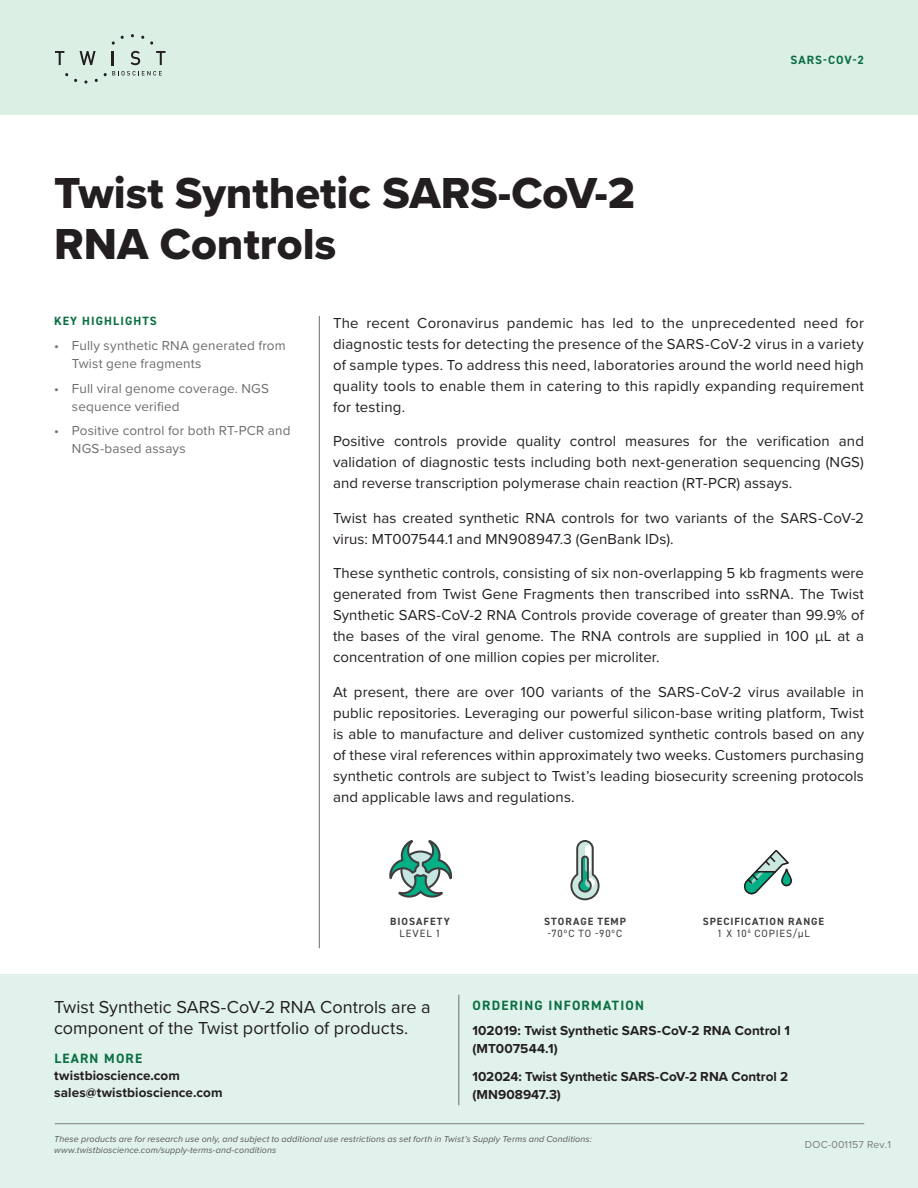
<style>
.page{position:relative;width:918px;height:1188px;background:#fff}
.page>*{position:absolute;margin:0;border:0;box-sizing:border-box;transform-origin:0 0}
.t1{font:45px/51px "Proxima Nova Extrabld";color:#231f20}
.t2{font:18px/21px "Proxima Nova";color:#231f20}
.t3{font:15px/21px "Proxima Nova";letter-spacing:.01em;color:#231f20;text-align:justify}
.t4{font:700 13.5px/18px "Proxima Nova";letter-spacing:.005em;color:#231f20}
.t5{font:13.5px/18px "Proxima Nova";letter-spacing:.01em;color:#6c6d70}
.t6{font:700 13.5px "DIN2014";letter-spacing:.09em;color:#096f42}
.t7{font:700 12px "DIN2014";letter-spacing:.09em;color:#096f42}
.t8{font:700 10.5px/12px "DIN2014";letter-spacing:.09em;color:#3e3e3f;text-align:center}
.t9{font:10.5px "DIN2014";letter-spacing:.09em;color:#3e3e3f}
.t10{font:10.5px "Proxima Nova";letter-spacing:.02em;color:#7a7c7f}
.t11{font:italic 9px/10.5px "Proxima Nova";letter-spacing:.01em;color:#57585a}
.s1{font-weight:400}
</style>
<div class="page">
<div style="left:0;top:0;width:918px;height:115px;background:#dcefe5"></div>
<hr style="left:319px;top:316px;width:1px;height:632px;background:#6c6d70">
<svg style="left:55px;top:51px;width:9px;height:14px"></svg>
<svg style="left:80px;top:51px;width:16px;height:14px"></svg>
<svg style="left:112px;top:51px;width:2px;height:14px"></svg>
<svg style="left:131px;top:51px;width:9px;height:14px"></svg>
<svg style="left:156px;top:51px;width:10px;height:14px"></svg>
<svg style="left:84px;top:80px;width:4px;height:4px"></svg>
<svg style="left:112px;top:35px;width:12px;height:10px"></svg>
<svg style="left:141px;top:35px;width:12px;height:10px"></svg>
<svg style="left:95px;top:71px;width:67px;height:11px"></svg>
<div style="left:0;top:974px;width:918px;height:214px;background:#e1f1eb"></div>
<hr style="left:55px;top:1123px;width:809px;height:1px;background:#808285">
<hr style="left:459px;top:995px;width:1px;height:110px;background:#6c6d70">
<svg style="left:570px;top:840px;width:30px;height:61px"></svg>
<svg style="left:389px;top:840px;width:64px;height:58px"></svg>
<svg style="left:743px;top:850px;width:49px;height:45px"></svg>
<h1 class="t1" style="left:54px;top:167px;width:583px">Twist Synthetic SARS-CoV-2<br>RNA Controls</h1>
<p class="t7" style="left:791px;top:51px;width:75px">SARS-COV-2</p>
<p class="t7" style="left:54px;top:313px;width:104px">KEY HIGHLIGHTS</p>
<p class="t5" style="left:72px;top:336px;width:215px;text-indent:-18px">• Fully synthetic RNA generated from<br>Twist gene fragments</p>
<p class="t5" style="left:72px;top:379px;width:199px;text-indent:-18px">• Full viral genome coverage. NGS sequence verified</p>
<p class="t5" style="left:72px;top:421px;width:220px;text-indent:-18px">• Positive control for both RT-PCR and<br>NGS-based assays</p>
<p class="t3" style="left:333px;top:312px;width:533px">The recent Coronavirus pandemic has led to the unprecedented need for diagnostic tests for detecting the presence of the SARS-CoV-2 virus in a variety of sample types. To address this need, laboratories around the world need high quality tools to enable them in catering to this rapidly expanding requirement for testing.</p>
<p class="t3" style="left:333px;top:430px;width:532px">Positive controls provide quality control measures for the verification and validation of diagnostic tests including both next-generation sequencing (NGS) and reverse transcription polymerase chain reaction (RT-PCR) assays.</p>
<p class="t3" style="left:333px;top:507px;width:533px">Twist has created synthetic RNA controls for two variants of the SARS-CoV-2 virus: MT007544.1 and MN908947.3 (GenBank IDs).</p>
<p class="t3" style="left:333px;top:562px;width:533px">These synthetic controls, consisting of six non-overlapping 5 kb fragments were generated from Twist Gene Fragments then transcribed into ssRNA. The Twist Synthetic SARS-CoV-2 RNA Controls provide coverage of greater than 99.9% of the bases of the viral genome. The RNA controls are supplied in 100 µL at a concentration of one million copies per microliter.</p>
<p class="t3" style="left:333px;top:681px;width:533px">At present, there are over 100 variants of the SARS-CoV-2 virus available in public repositories. Leveraging our powerful silicon-base writing platform, Twist is able to manufacture and deliver customized synthetic controls based on any of these viral references within approximately two weeks. Customers purchasing synthetic controls are subject to Twist’s leading biosecurity screening protocols and applicable laws and regulations.</p>
<p class="t8" style="left:390px;top:915px;width:61px">BIOSAFETY</p>
<p class="t9" style="left:399px;top:926px;width:43px">LEVEL 1</p>
<p class="t8" style="left:544px;top:915px;width:83px">STORAGE TEMP</p>
<p class="t9" style="left:548px;top:926px;width:76px">-70ºC TO -90ºC</p>
<p class="t8" style="left:703px;top:915px;width:123px">SPECIFICATION RANGE<br><span class="s1">1 X 10</span><sup>6</sup> <span class="s1">COPIES/µL</span></p>
<p class="t2" style="left:54px;top:996px;width:378px">Twist Synthetic SARS-CoV-2 RNA Controls are a component of the Twist portfolio of products.</p>
<p class="t6" style="left:54px;top:1049px;width:89px">LEARN MORE</p>
<p class="t4" style="left:54px;top:1067px;width:170px;line-height:17.2px">twistbioscience.com sales@twistbioscience.com</p>
<p class="t6" style="left:473px;top:997px;width:173px">ORDERING INFORMATION</p>
<p class="t4" style="left:472px;top:1021px;width:319px">102019: Twist Synthetic SARS-CoV-2 RNA Control 1 (MT007544.1)</p>
<p class="t4" style="left:472px;top:1067px;width:317px">102024: Twist Synthetic SARS-CoV-2 RNA Control 2 (MN908947.3)</p>
<p class="t11" style="left:54px;top:1134px;width:539px">These products are for research use only, and subject to additional use restrictions as set forth in Twist’s Supply Terms and Conditions: www.twistbioscience.com/supply-terms-and-conditions</p>
<p class="t10" style="left:805px;top:1137px;width:88px">DOC-001157 Rev.1</p>
</div>
